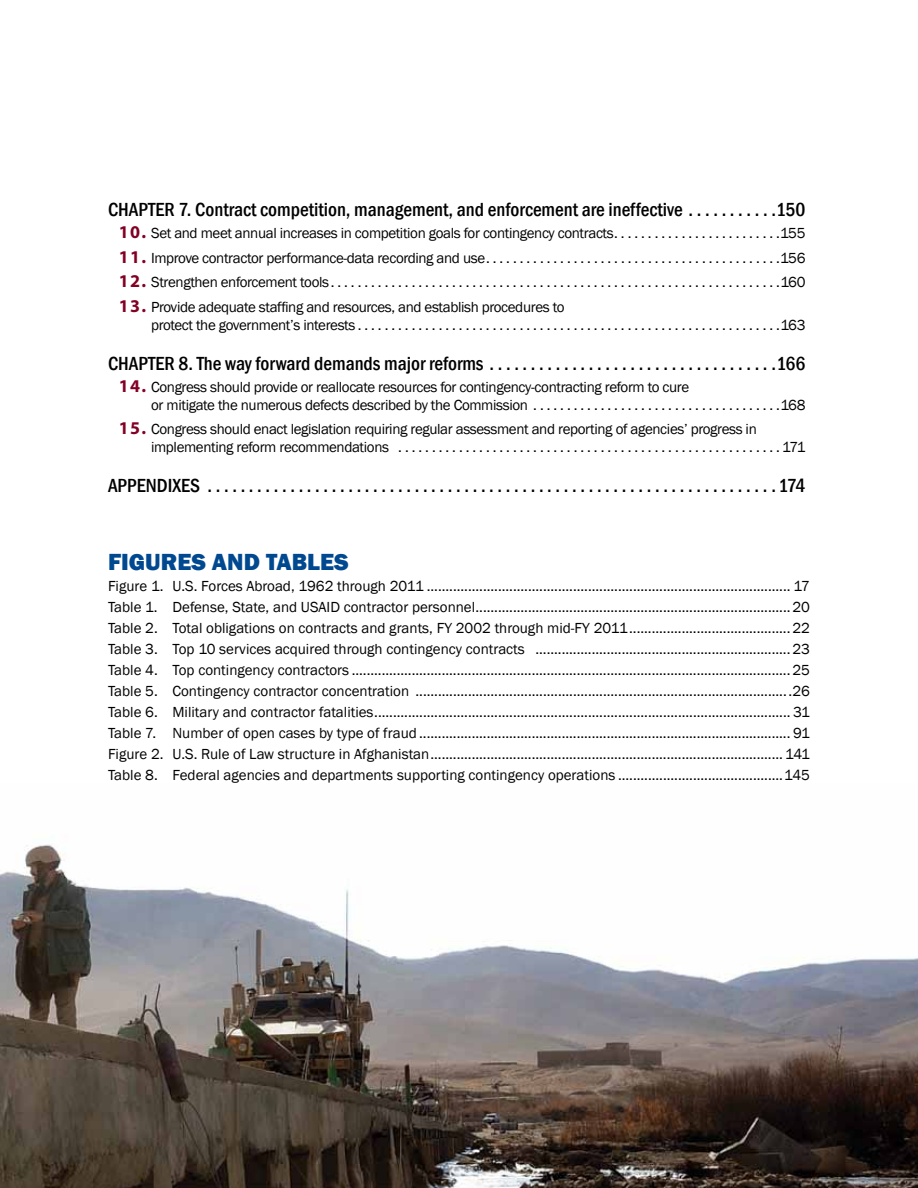
<style>
.page{position:relative;width:918px;height:1188px;background:#fff}
.page>*{position:absolute;margin:0;border:0;box-sizing:border-box;transform-origin:0 0}
.TOC_text{font:800 24px "Franklin Gothic";color:#004990}
.TOC_section_name{font:500 condensed 19.5px "Franklin Gothic";color:#000}
.TOC_charts_and_table{font:15px "Franklin Gothic";color:#000}
.TOC_recommendations{font:15px/18px "Franklin Gothic";letter-spacing:-.025em;color:#000}
.s1{font-family:"Myriad Pro";font-weight:700;font-size:18px;color:#820024}
</style>
<div class="page">
<img style="left:0;top:844px;width:918px;height:344px">
<p class="TOC_section_name" style="left:108px;top:197px;width:699px">CHAPTER 7. Contract competition, management, and enforcement are ineffective . . . . . . . . . . 150</p>
<p class="TOC_recommendations" style="left:119px;top:225px;width:688px"><span class="s1">10.</span> Set and meet annual increases in competition goals for contingency contracts . . . . . . . . . . . . . . . . . . . . . . . . 155</p>
<p class="TOC_recommendations" style="left:119px;top:249px;width:688px"><span class="s1">11.</span> Improve contractor performance-data recording and use . . . . . . . . . . . . . . . . . . . . . . . . . . . . . . . . . . . . . . . . . . . 156</p>
<p class="TOC_recommendations" style="left:119px;top:274px;width:688px"><span class="s1">12.</span> Strengthen enforcement tools .................................................................. 160</p>
<p class="TOC_recommendations" style="left:151px;top:298px;width:656px;text-indent:-32px"><span class="s1">13.</span> Provide adequate staffing and resources, and establish procedures to<br>protect the government’s interests .............................................................. 163</p>
<p class="TOC_section_name" style="left:108px;top:350px;width:699px">CHAPTER 8. The way forward demands major reforms . . . . . . . . . . . . . . . . . . . . . . . . . . . . . . . . . . 166</p>
<p class="TOC_recommendations" style="left:151px;top:378px;width:656px;text-indent:-32px"><span class="s1">14.</span> Congress should provide or reallocate resources for contingency-contracting reform to cure<br>or mitigate the numerous defects described by the Commission . . . . . . . . . . . . . . . . . . . . . . . . . . . . . . . . . . . . 168</p>
<p class="TOC_recommendations" style="left:151px;top:421px;width:656px;text-indent:-32px"><span class="s1">15.</span> Congress should enact legislation requiring regular assessment and reporting of agencies’ progress in implementing reform recommendations ........................................................ 171</p>
<p class="TOC_section_name" style="left:108px;top:473px;width:699px">APPENDIXES .................................................................... 174</p>
<p class="TOC_text" style="left:108px;top:547px;width:242px">FIGURES AND TABLES</p>
<p class="TOC_charts_and_table" style="left:108px;top:577px;width:321px">Figure 1. U.S. Forces Abroad, 1962 through 2011..................................................................................................</p>
<p class="TOC_charts_and_table" style="left:793px;top:577px;width:18px">17</p>
<p class="TOC_charts_and_table" style="left:108px;top:598px;width:372px">Table 1. Defense, State, and USAID contractor personnel.....................................................................................</p>
<p class="TOC_charts_and_table" style="left:792px;top:598px;width:19px">20</p>
<p class="TOC_charts_and_table" style="left:108px;top:619px;width:525px">Table 2. Total obligations on contracts and grants, FY 2002 through mid-FY 2011............................................</p>
<p class="TOC_charts_and_table" style="left:792px;top:619px;width:19px">22</p>
<p class="TOC_charts_and_table" style="left:108px;top:640px;width:430px">Table 3. Top 10 services acquired through contingency contracts .....................................................................</p>
<p class="TOC_charts_and_table" style="left:792px;top:640px;width:19px">23</p>
<p class="TOC_charts_and_table" style="left:108px;top:661px;width:247px">Table 4. Top contingency contractors......................................................................................................................</p>
<p class="TOC_charts_and_table" style="left:792px;top:661px;width:19px">25</p>
<p class="TOC_charts_and_table" style="left:108px;top:682px;width:310px">Table 5. Contingency contractor concentration ....................................................................................................</p>
<p class="TOC_charts_and_table" style="left:789px;top:682px;width:23px">.26</p>
<p class="TOC_charts_and_table" style="left:108px;top:703px;width:271px">Table 6. Military and contractor fatalities................................................................................................................</p>
<p class="TOC_charts_and_table" style="left:793px;top:703px;width:18px">31</p>
<p class="TOC_charts_and_table" style="left:108px;top:724px;width:314px">Table 7. Number of open cases by type of fraud....................................................................................................</p>
<p class="TOC_charts_and_table" style="left:793px;top:724px;width:18px">91</p>
<p class="TOC_charts_and_table" style="left:108px;top:745px;width:327px">Figure 2. U.S. Rule of Law structure in Afghanistan...............................................................................................</p>
<p class="TOC_charts_and_table" style="left:785px;top:745px;width:26px">141</p>
<p class="TOC_charts_and_table" style="left:108px;top:766px;width:513px">Table 8. Federal agencies and departments supporting contingency operations.............................................</p>
<p class="TOC_charts_and_table" style="left:784px;top:766px;width:27px">145</p>
</div>
